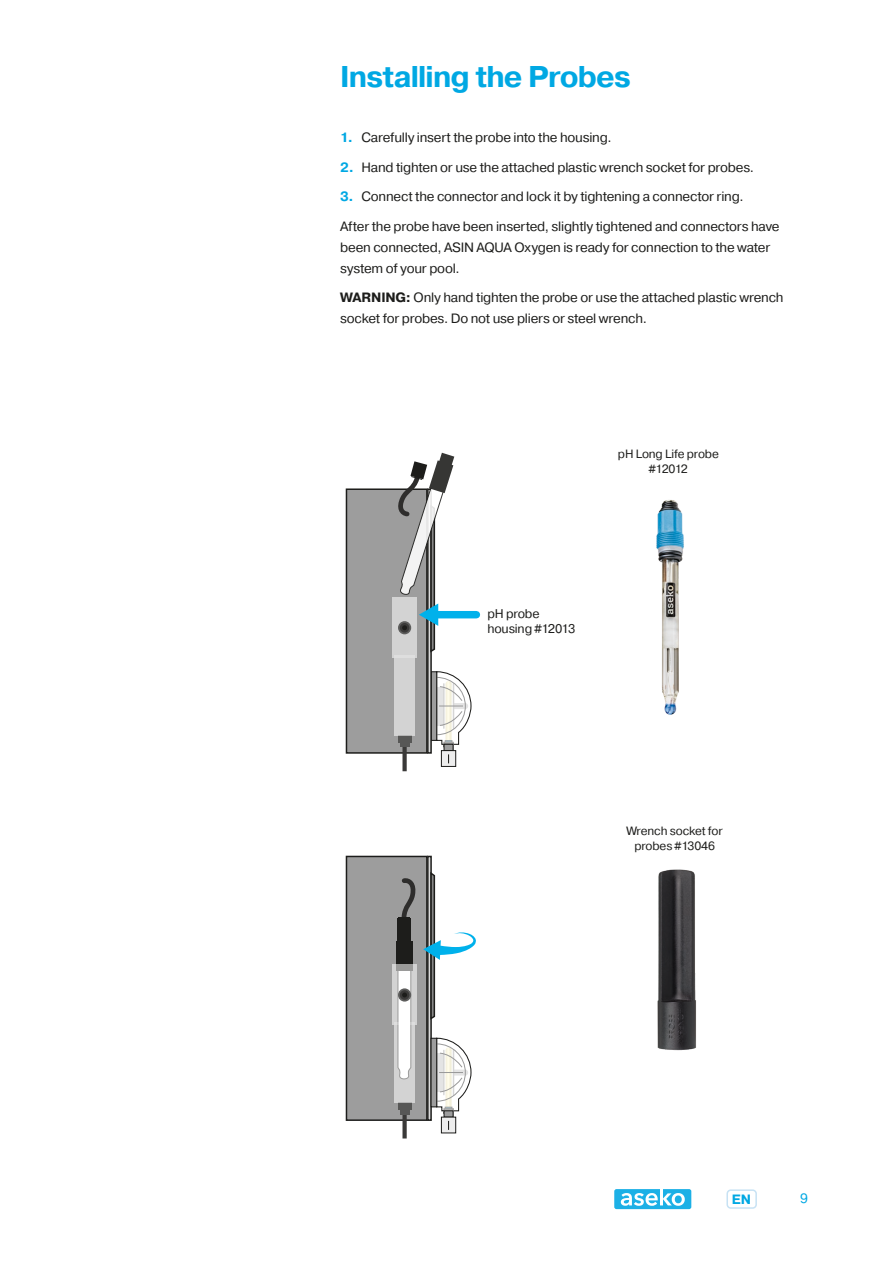
<style>
.page{position:relative;width:893px;height:1263px;background:#fff}
.page>*{position:absolute;margin:0;border:0;box-sizing:border-box;transform-origin:0 0}
.Nadpis_1{font:700 30px "Pragmatica";letter-spacing:-.03em;color:#00a8e3}
.t1{font:13.5px/21px "Pragmatica";letter-spacing:-.015em;color:#1d1d1b}
.t2{font:700 13.5px "Pragmatica";color:#00a8e3}
.t3{font:13.5px "Pragmatica";color:#00a8e3}
.Label{font:12.6px/14.7px "Pragmatica";letter-spacing:-.015em;color:#1d1d1b}
.Label-2{font:12px/15px "Pragmatica";letter-spacing:-.01em;color:#1d1d1b;text-align:center}
.s1{font-weight:700;color:#00a8e3}
.s2{font-weight:700}
</style>
<div class="page">
<div style="left:726px;top:1189px;width:31px;height:20px;border:2px solid #c7e2f4;border-radius:4px"></div>
<svg style="left:614px;top:1189px;width:77px;height:20px"></svg>
<div style="left:346px;top:489px;width:81px;height:264px;background:#9d9d9d"></div>
<div style="left:346px;top:488px;width:82px;height:266px;border:1px solid #1d1d1b"></div>
<div style="left:402px;top:747px;width:5px;height:24px;background:#3a3938"></div>
<div style="left:444px;top:744px;width:9px;height:7px;background:#9d9d9d"></div>
<div style="left:444px;top:744px;width:9px;height:7px;border:1px solid #1d1d1b"></div>
<div style="left:441px;top:751px;width:15px;height:15px;background:#ededed"></div>
<div style="left:441px;top:750px;width:15px;height:17px;border:1px solid #1d1d1b"></div>
<svg style="left:437px;top:671px;width:35px;height:76px"></svg>
<div style="left:431px;top:672px;width:6px;height:68px;background:#9d9d9d"></div>
<div style="left:431px;top:671px;width:6px;height:70px;border:1px solid #1d1d1b"></div>
<hr style="left:428px;top:489px;width:3px;height:264px;background:#dadada">
<div style="left:427px;top:488px;width:5px;height:266px;border:1px solid #1d1d1b"></div>
<div style="left:398px;top:735px;width:13px;height:8px;background:#575756"></div>
<svg style="left:400px;top:743px;width:9px;height:4px"></svg>
<div style="left:394px;top:655px;width:21px;height:81px;background:#d3d3d3"></div>
<div style="left:392px;top:597px;width:25px;height:60px;background:#d3d3d3"></div>
<div style="left:346px;top:856px;width:81px;height:264px;background:#9d9d9d"></div>
<div style="left:346px;top:856px;width:82px;height:265px;border:1px solid #1d1d1b"></div>
<div style="left:402px;top:1114px;width:5px;height:24px;background:#3a3938"></div>
<hr style="left:428px;top:856px;width:3px;height:264px;background:#dadada">
<div style="left:427px;top:856px;width:5px;height:265px;border:1px solid #1d1d1b"></div>
<div style="left:398px;top:1103px;width:13px;height:7px;background:#575756"></div>
<svg style="left:400px;top:1110px;width:9px;height:4px"></svg>
<div style="left:398px;top:933px;width:13px;height:22px;background:#1d1d1b"></div>
<div style="left:396px;top:941px;width:17px;height:29px;background:#1d1d1b"></div>
<div style="left:394px;top:1022px;width:21px;height:81px;background:linear-gradient(to bottom,#d4d4d4,#d2d2d2)"></div>
<svg style="left:392px;top:964px;width:25px;height:60px"></svg>
<svg style="left:397px;top:964px;width:14px;height:117px;background:#dadada"></svg>
<svg style="left:399px;top:878px;width:16px;height:40px"></svg>
<div style="left:398px;top:918px;width:13px;height:15px;background:#1d1d1b"></div>
<div style="left:435px;top:611px;width:41px;height:7px;background:#00b1eb"></div>
<svg style="left:398px;top:453px;width:56px;height:201px"></svg>
<svg style="left:423px;top:870px;width:53px;height:151px"></svg>
<div style="left:444px;top:1111px;width:9px;height:6px;background:#9d9d9d"></div>
<div style="left:444px;top:1110px;width:9px;height:7px;border:1px solid #1d1d1b"></div>
<div style="left:441px;top:1117px;width:15px;height:16px;background:#ededed"></div>
<div style="left:441px;top:1117px;width:15px;height:16px;border:1px solid #1d1d1b"></div>
<svg style="left:436px;top:1037px;width:36px;height:76px"></svg>
<div style="left:431px;top:1038px;width:6px;height:69px;background:#9d9d9d"></div>
<div style="left:431px;top:1038px;width:6px;height:69px;border:1px solid #1d1d1b"></div>
<img style="left:657px;top:869px;width:39px;height:182px">
<img style="left:656px;top:500px;width:28px;height:215px">
<p class="Nadpis_1" style="left:340px;top:58px;width:292px">Installing the Probes</p>
<p class="t1" style="left:340px;top:127px;width:273px"><span class="s1">1.</span> Carefully insert the probe into the housing.</p>
<p class="t1" style="left:340px;top:157px;width:415px"><span class="s1">2.</span> Hand tighten or use the attached plastic wrench socket for probes.</p>
<p class="t1" style="left:340px;top:186px;width:405px"><span class="s1">3.</span> Connect the connector and lock it by tightening a connector ring.</p>
<p class="t1" style="left:340px;top:216px;width:441px">After the probe have been inserted, slightly tightened and connectors have been connected, ASIN AQUA Oxygen is ready for connection to the water system of your pool.</p>
<p class="t1" style="left:340px;top:287px;width:445px"><span class="s2">WARNING:</span> Only hand tighten the probe or use the attached plastic wrench socket for probes. Do not use pliers or steel wrench.</p>
<p class="Label-2" style="left:618px;top:446px;width:102px">pH Long Life probe #12012</p>
<p class="Label" style="left:487px;top:607px;width:89px">pH probe housing #12013</p>
<p class="Label-2" style="left:627px;top:823px;width:98px">Wrench socket for probes #13046</p>
<p class="t2" style="left:732px;top:1190px;width:21px">EN</p>
<p class="t3" style="left:800px;top:1190px;width:9px">9</p>
</div>
